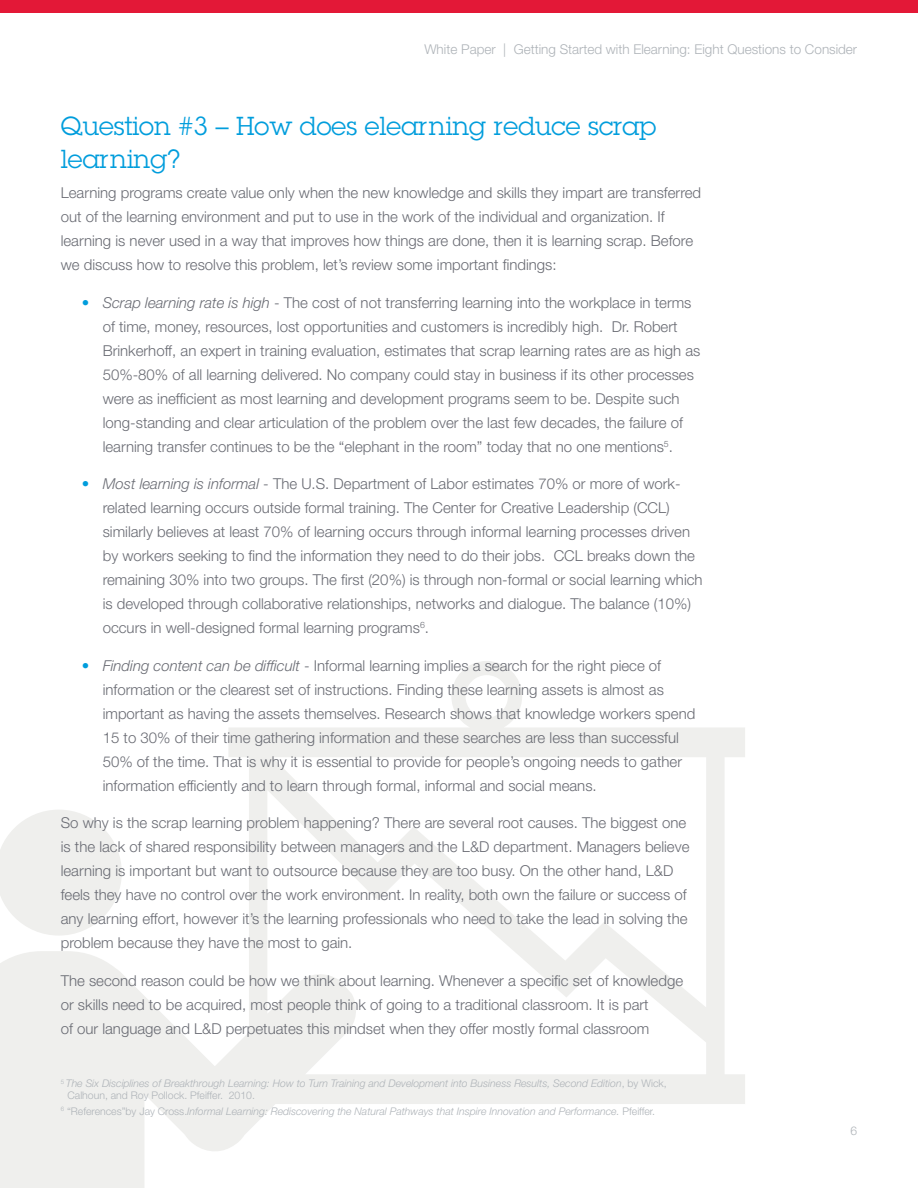
<style>
.page{position:relative;width:918px;height:1188px;background:#fff}
.page>*{position:absolute;margin:0;border:0;box-sizing:border-box;transform-origin:0 0}
.t1{font:25.5px/33px "Lubalin Graph Std";color:#009ddc}
.t2{font:300 15px/24px "Helvetica Neue LT Std";color:#696b73}
.t3{font:300 13.5px "Helvetica Neue LT Std";color:#aeb3b8}
.t4{font:300 12px "Helvetica Neue LT Std";color:#aeb3b8}
.t5{font:italic 300 10.5px/12px "Helvetica Neue LT Std";color:#aeb3b8}
.s1{color:#009ddc}
.s2{font-style:italic}
.s3{font-style:normal}
</style>
<div class="page">
<div style="left:0;top:0;width:918px;height:13px;background:#e31837"></div>
<svg style="left:0;top:661px;width:745px;height:527px"></svg>
<svg style="left:0;top:810px;width:122px;height:126px"></svg>
<p class="t3" style="left:424px;top:41px;width:434px">White Paper | Getting Started with Elearning: Eight Questions to Consider</p>
<h1 class="t1" style="left:61px;top:109px;width:597px">Question #3 – How does elearning reduce scrap learning?</h1>
<p class="t2" style="left:61px;top:181px;width:642px">Learning programs create value only when the new knowledge and skills they impart are transferred out of the learning environment and put to use in the work of the individual and organization. If learning is never used in a way that improves how things are done, then it is learning scrap. Before we discuss how to resolve this problem, let’s review some important findings:</p>
<p class="t2" style="left:103px;top:290px;width:599px;text-indent:-21px"><span class="s1">•</span> <span class="s2">Scrap learning rate is high</span> - The cost of not transferring learning into the workplace in terms of time, money, resources, lost opportunities and customers is incredibly high. Dr. Robert Brinkerhoff, an expert in training evaluation, estimates that scrap learning rates are as high as 50%-80% of all learning delivered. No company could stay in business if its other processes were as inefficient as most learning and development programs seem to be. Despite such long-standing and clear articulation of the problem over the last few decades, the failure of learning transfer continues to be the “elephant in the room” today that no one mentions<sup>5</sup>.</p>
<p class="t2" style="left:103px;top:472px;width:601px;text-indent:-21px"><span class="s1">•</span> <span class="s2">Most learning is informal</span> - The U.S. Department of Labor estimates 70% or more of work&shy;related learning occurs outside formal training. The Center for Creative Leadership (CCL) similarly believes at least 70% of learning occurs through informal learning processes driven by workers seeking to find the information they need to do their jobs. CCL breaks down the remaining 30% into two groups. The first (20%) is through non-formal or social learning which is developed through collaborative relationships, networks and dialogue. The balance (10%) occurs in well-designed formal learning programs<sup>6</sup>.</p>
<p class="t2" style="left:103px;top:653px;width:594px;text-indent:-21px"><span class="s1">•</span> <span class="s2">Finding content can be difficult</span> - Informal learning implies a search for the right piece of information or the clearest set of instructions. Finding these learning assets is almost as important as having the assets themselves. Research shows that knowledge workers spend 15 to 30% of their time gathering information and these searches are less than successful 50% of the time. That is why it is essential to provide for people’s ongoing needs to gather information efficiently and to learn through formal, informal and social means.</p>
<p class="t2" style="left:61px;top:811px;width:630px">So why is the scrap learning problem happening? There are several root causes. The biggest one is the lack of shared responsibility between managers and the L&amp;D department. Managers believe learning is important but want to outsource because they are too busy. On the other hand, L&amp;D feels they have no control over the work environment. In reality, both own the failure or success of any learning effort, however it’s the learning professionals who need to take the lead in solving the problem because they have the most to gain.</p>
<p class="t2" style="left:61px;top:968px;width:624px">The second reason could be how we think about learning. Whenever a specific set of knowledge or skills need to be acquired, most people think of going to a traditional classroom. It is part<br>of our language and L&amp;D perpetuates this mindset when they offer mostly formal classroom</p>
<p class="t5" style="left:68px;top:1078px;width:601px;text-indent:-7px"><sup>5</sup> The Six Disciplines of Breakthrough Learning: How to Turn Training and Development into Business Results, Second Edition<span class="s3">, by Wick,<br>Calhoun, and Roy Pollock. Pfeiffer. 2010.</span></p>
<p class="t5" style="left:61px;top:1105px;width:596px"><sup>6</sup> <span class="s3">“References”by Jay Cross.</span>Informal Learning: Rediscovering the Natural Pathways that Inspire Innovation and Performance. <span class="s3">Pfeiffer.</span></p>
<p class="t4" style="left:851px;top:1123px;width:8px">6</p>
</div>
